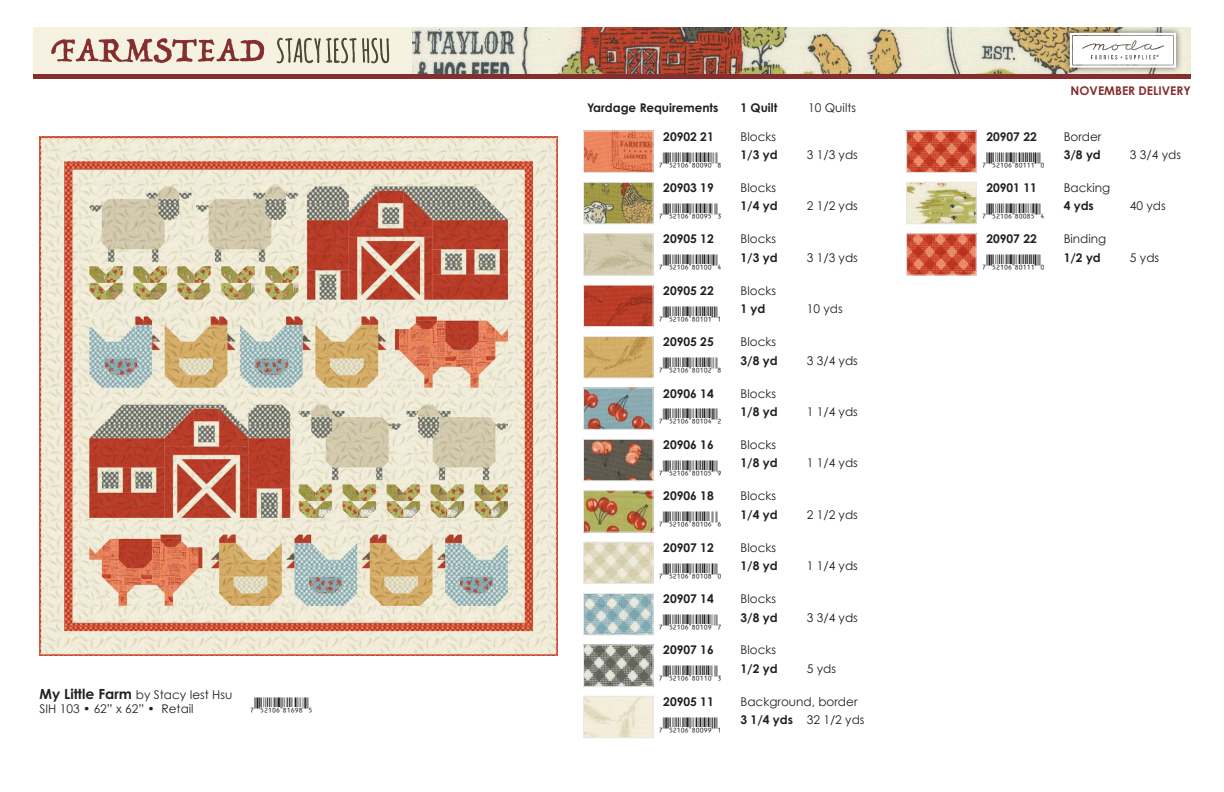
<style>
.page{position:relative;width:1224px;height:792px;background:#fff}
.page>*{position:absolute;margin:0;border:0;box-sizing:border-box;transform-origin:0 0}
.t1{font:16px "UPC Aa";color:#231f20}
.t2{font:12px/14.4px "Century Gothic";color:#231f20}
.t3{font:12px "Century Gothic Pro";color:#231f20}
.t4{font:700 12px "Century Gothic";color:#231f20}
.t5{font:700 12px "Century Gothic Pro";color:#231f20}
.t6{font:700 12px "Century Gothic";color:#852e2e}
.s1{font-family:"Century Gothic Pro";font-weight:700;font-size:14px}
.s2{font-family:"Century Gothic Pro"}
.s3{font-weight:700}
</style>
<div class="page">
<img style="left:412px;top:27px;width:779px;height:47px">
<div style="left:33px;top:27px;width:379px;height:47px;background:#f5f2e1"></div>
<div style="left:33px;top:74px;width:1158px;height:5px;background:#852e2e"></div>
<div style="left:1063px;top:26px;width:119px;height:48px;background:#231f20;opacity:.75"></div>
<svg style="left:1070px;top:33px;width:106px;height:35px"></svg>
<svg style="left:277px;top:38px;width:43px;height:25px"></svg>
<svg style="left:327px;top:38px;width:29px;height:25px"></svg>
<svg style="left:363px;top:38px;width:26px;height:25px"></svg>
<svg style="left:51px;top:38px;width:213px;height:25px"></svg>
<img style="left:585px;top:132px;width:67px;height:39px">
<div style="left:583px;top:130px;width:71px;height:43px;border:1px solid #e6e7e9"></div>
<img style="left:585px;top:184px;width:67px;height:38px">
<div style="left:583px;top:182px;width:71px;height:42px;border:1px solid #e6e7e9"></div>
<img style="left:585px;top:698px;width:67px;height:38px">
<div style="left:583px;top:696px;width:71px;height:42px;border:1px solid #e6e7e9"></div>
<img style="left:585px;top:235px;width:67px;height:39px">
<div style="left:583px;top:233px;width:71px;height:43px;border:1px solid #e6e7e9"></div>
<img style="left:585px;top:287px;width:67px;height:38px">
<div style="left:583px;top:285px;width:71px;height:42px;border:1px solid #e6e7e9"></div>
<img style="left:585px;top:338px;width:67px;height:38px">
<div style="left:583px;top:336px;width:71px;height:42px;border:1px solid #e6e7e9"></div>
<img style="left:585px;top:389px;width:67px;height:39px">
<div style="left:583px;top:387px;width:71px;height:43px;border:1px solid #e6e7e9"></div>
<img style="left:585px;top:441px;width:67px;height:38px">
<div style="left:583px;top:439px;width:71px;height:42px;border:1px solid #e6e7e9"></div>
<img style="left:585px;top:492px;width:67px;height:39px">
<div style="left:583px;top:490px;width:71px;height:43px;border:1px solid #e6e7e9"></div>
<img style="left:585px;top:544px;width:67px;height:38px">
<div style="left:583px;top:542px;width:71px;height:42px;border:1px solid #e6e7e9"></div>
<img style="left:585px;top:595px;width:67px;height:38px">
<div style="left:583px;top:593px;width:71px;height:42px;border:1px solid #e6e7e9"></div>
<img style="left:585px;top:646px;width:67px;height:39px">
<div style="left:583px;top:644px;width:71px;height:43px;border:1px solid #e6e7e9"></div>
<img style="left:908px;top:132px;width:67px;height:39px">
<div style="left:906px;top:130px;width:71px;height:43px;border:1px solid #e6e7e9"></div>
<img style="left:908px;top:184px;width:67px;height:38px">
<div style="left:906px;top:182px;width:71px;height:42px;border:1px solid #e6e7e9"></div>
<img style="left:908px;top:235px;width:67px;height:39px">
<div style="left:906px;top:233px;width:71px;height:43px;border:1px solid #e6e7e9"></div>
<img style="left:40px;top:137px;width:518px;height:518px">
<p class="t2" style="left:40px;top:687px;width:195px"><span class="s1">My Little Farm</span> by Stacy Iest Hsu<br>SIH 103 • 62” x 62” • <span class="s2">Retail $14.00</span></p>
<p class="t1" style="left:255px;top:693px;width:56px">(FCBAG|81698V</p>
<p class="t5" style="left:587px;top:100px;width:133px">Yardage Requirements</p>
<p class="t5" style="left:741px;top:100px;width:38px">1 Quilt</p>
<p class="t3" style="left:808px;top:101px;width:49px">10 Quilts</p>
<p class="t4" style="left:663px;top:129px;width:52px">20902 21</p>
<p class="t2" style="left:741px;top:129px;width:37px">Blocks</p>
<p class="t1" style="left:663px;top:148px;width:56px">(FCBAG|80090Y</p>
<p class="t5" style="left:741px;top:147px;width:39px">1/3 yd</p>
<p class="t3" style="left:807px;top:147px;width:53px">3 1/3 yds</p>
<p class="t4" style="left:663px;top:180px;width:52px">20903 19</p>
<p class="t2" style="left:741px;top:180px;width:37px">Blocks</p>
<p class="t1" style="left:663px;top:199px;width:56px">(FCBAG|80095T</p>
<p class="t5" style="left:741px;top:199px;width:39px">1/4 yd</p>
<p class="t3" style="left:807px;top:199px;width:53px">2 1/2 yds</p>
<p class="t4" style="left:663px;top:231px;width:52px">20905 12</p>
<p class="t2" style="left:741px;top:232px;width:37px">Blocks</p>
<p class="t1" style="left:663px;top:251px;width:56px">(FCBAG|80100U</p>
<p class="t5" style="left:741px;top:250px;width:39px">1/3 yd</p>
<p class="t3" style="left:807px;top:250px;width:53px">3 1/3 yds</p>
<p class="t4" style="left:663px;top:283px;width:52px">20905 22</p>
<p class="t2" style="left:741px;top:283px;width:37px">Blocks</p>
<p class="t1" style="left:663px;top:302px;width:56px">(FCBAG|80101R</p>
<p class="t5" style="left:741px;top:301px;width:26px">1 yd</p>
<p class="t3" style="left:807px;top:302px;width:37px">10 yds</p>
<p class="t4" style="left:663px;top:334px;width:52px">20905 25</p>
<p class="t2" style="left:741px;top:334px;width:37px">Blocks</p>
<p class="t1" style="left:663px;top:353px;width:56px">(FCBAG|80102Y</p>
<p class="t5" style="left:741px;top:353px;width:39px">3/8 yd</p>
<p class="t3" style="left:807px;top:353px;width:53px">3 3/4 yds</p>
<p class="t4" style="left:663px;top:386px;width:52px">20906 14</p>
<p class="t2" style="left:741px;top:386px;width:37px">Blocks</p>
<p class="t1" style="left:663px;top:405px;width:56px">(FCBAG|80104S</p>
<p class="t5" style="left:741px;top:404px;width:39px">1/8 yd</p>
<p class="t3" style="left:807px;top:404px;width:53px">1 1/4 yds</p>
<p class="t4" style="left:663px;top:437px;width:52px">20906 16</p>
<p class="t2" style="left:741px;top:437px;width:37px">Blocks</p>
<p class="t1" style="left:663px;top:456px;width:56px">(FCBAG|80105Z</p>
<p class="t5" style="left:741px;top:456px;width:39px">1/8 yd</p>
<p class="t3" style="left:807px;top:456px;width:53px">1 1/4 yds</p>
<p class="t4" style="left:663px;top:488px;width:52px">20906 18</p>
<p class="t2" style="left:741px;top:489px;width:37px">Blocks</p>
<p class="t1" style="left:663px;top:507px;width:56px">(FCBAG|80106W</p>
<p class="t5" style="left:741px;top:507px;width:39px">1/4 yd</p>
<p class="t3" style="left:807px;top:507px;width:53px">2 1/2 yds</p>
<p class="t4" style="left:663px;top:540px;width:52px">20907 12</p>
<p class="t2" style="left:741px;top:540px;width:37px">Blocks</p>
<p class="t1" style="left:663px;top:559px;width:56px">(FCBAG|80108Q</p>
<p class="t5" style="left:741px;top:558px;width:39px">1/8 yd</p>
<p class="t3" style="left:807px;top:558px;width:53px">1 1/4 yds</p>
<p class="t4" style="left:663px;top:591px;width:52px">20907 14</p>
<p class="t2" style="left:741px;top:591px;width:37px">Blocks</p>
<p class="t1" style="left:663px;top:610px;width:56px">(FCBAG|80109X</p>
<p class="t5" style="left:741px;top:610px;width:39px">3/8 yd</p>
<p class="t3" style="left:807px;top:610px;width:53px">3 3/4 yds</p>
<p class="t4" style="left:663px;top:643px;width:52px">20907 16</p>
<p class="t2" style="left:741px;top:643px;width:37px">Blocks</p>
<p class="t1" style="left:663px;top:662px;width:56px">(FCBAG|80110T</p>
<p class="t5" style="left:741px;top:661px;width:39px">1/2 yd</p>
<p class="t3" style="left:807px;top:661px;width:31px">5 yds</p>
<p class="t4" style="left:663px;top:694px;width:52px">20905 11</p>
<p class="t2" style="left:741px;top:694px;width:119px">Background, border</p>
<p class="t1" style="left:663px;top:713px;width:56px">(FCBAG|80099R</p>
<p class="t3" style="left:741px;top:713px;width:126px"><span class="s3">3 1/4 yds</span> 32 1/2 yds</p>
<p class="t6" style="left:1071px;top:83px;width:122px">NOVEMBER DELIVERY</p>
<p class="t4" style="left:986px;top:129px;width:52px">20907 22</p>
<p class="t2" style="left:1064px;top:129px;width:39px">Border</p>
<p class="t1" style="left:986px;top:148px;width:56px">(FCBAG|80111Q</p>
<p class="t5" style="left:1064px;top:147px;width:39px">3/8 yd</p>
<p class="t3" style="left:1130px;top:147px;width:53px">3 3/4 yds</p>
<p class="t4" style="left:986px;top:180px;width:52px">20901 11</p>
<p class="t2" style="left:1064px;top:180px;width:48px">Backing</p>
<p class="t1" style="left:986px;top:199px;width:56px">(FCBAG|80085U</p>
<p class="t5" style="left:1064px;top:199px;width:32px">4 yds</p>
<p class="t3" style="left:1130px;top:199px;width:37px">40 yds</p>
<p class="t4" style="left:986px;top:231px;width:52px">20907 22</p>
<p class="t2" style="left:1064px;top:232px;width:44px">Binding</p>
<p class="t1" style="left:986px;top:251px;width:56px">(FCBAG|80111Q</p>
<p class="t5" style="left:1064px;top:250px;width:39px">1/2 yd</p>
<p class="t3" style="left:1130px;top:250px;width:31px">5 yds</p>
</div>
